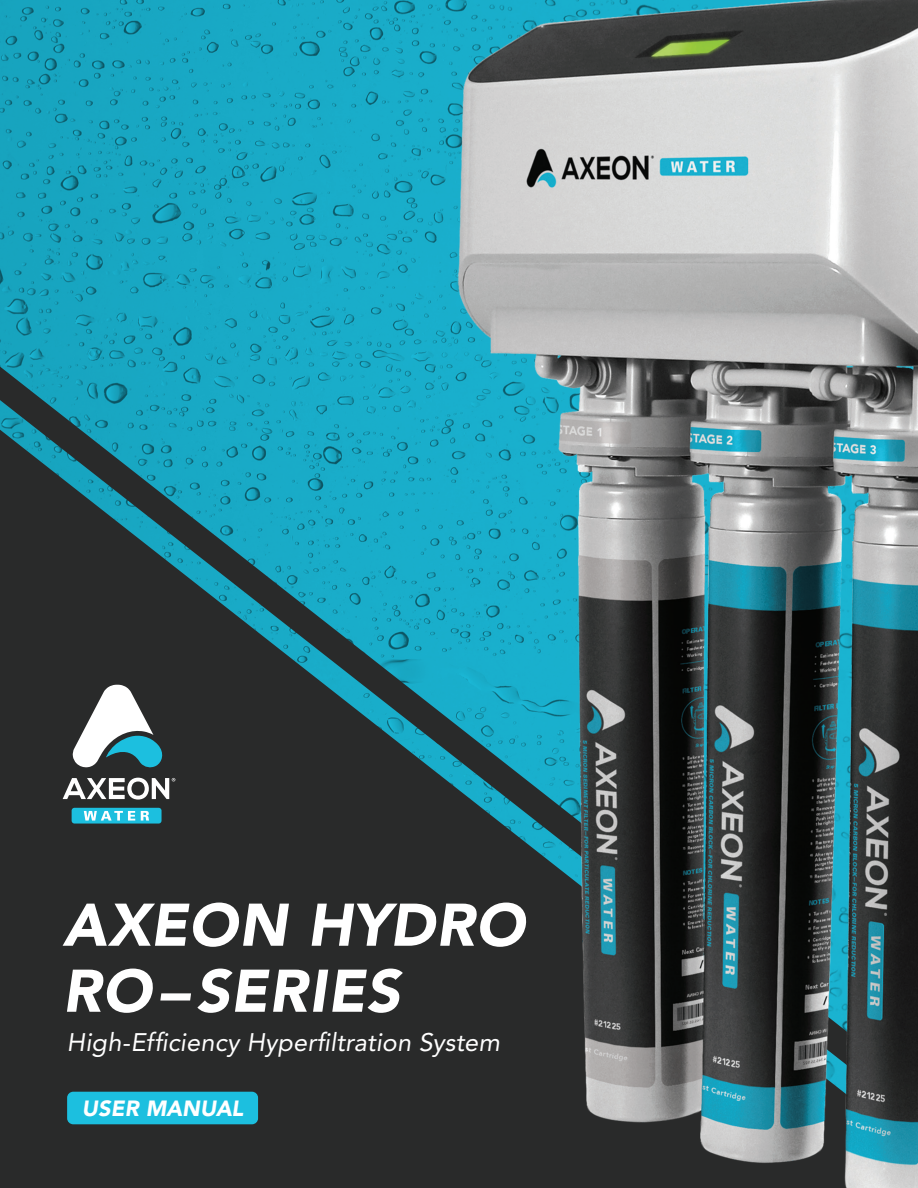
<style>
.page{position:relative;width:918px;height:1188px;background:#fff}
.page>*{position:absolute;margin:0;border:0;box-sizing:border-box;transform-origin:0 0}
.t1{font:italic 900 59.55px/66px "Avenir LT Std";letter-spacing:.015em;color:#fff}
.t2{font:italic 25.2px "Avenir LT Std";letter-spacing:.005em;color:#fff}
.t3{font:italic 900 21.9px "Avenir LT Std";letter-spacing:-.005em;color:#fff}
</style>
<div class="page">
<img style="left:0;top:0;width:417px;height:367px">
<svg style="left:0;top:367px;width:417px;height:821px;background:#244950"></svg>
<img style="left:417px;top:0;width:501px;height:1188px">
<div style="left:67px;top:1092px;width:191px;height:32px;background:#1cbfdf;border-radius:6px"></div>
<svg style="left:72px;top:685px;width:93px;height:84px"></svg>
<svg style="left:63px;top:778px;width:112px;height:22px"></svg>
<div style="left:72px;top:808px;width:90px;height:16px;background:#1cbfdf;border-radius:3px"></div>
<svg style="left:84px;top:811px;width:51px;height:10px"></svg>
<svg style="left:141px;top:811px;width:8px;height:10px"></svg>
<h1 class="t1" style="left:63px;top:893px;width:464px">AXEON HYDRO<br>RO–SERIES</h1>
<p class="t2" style="left:67px;top:1027px;width:435px">High-Efficiency Hyperfiltration System</p>
<p class="t3" style="left:82px;top:1095px;width:163px">USER MANUAL</p>
</div>
